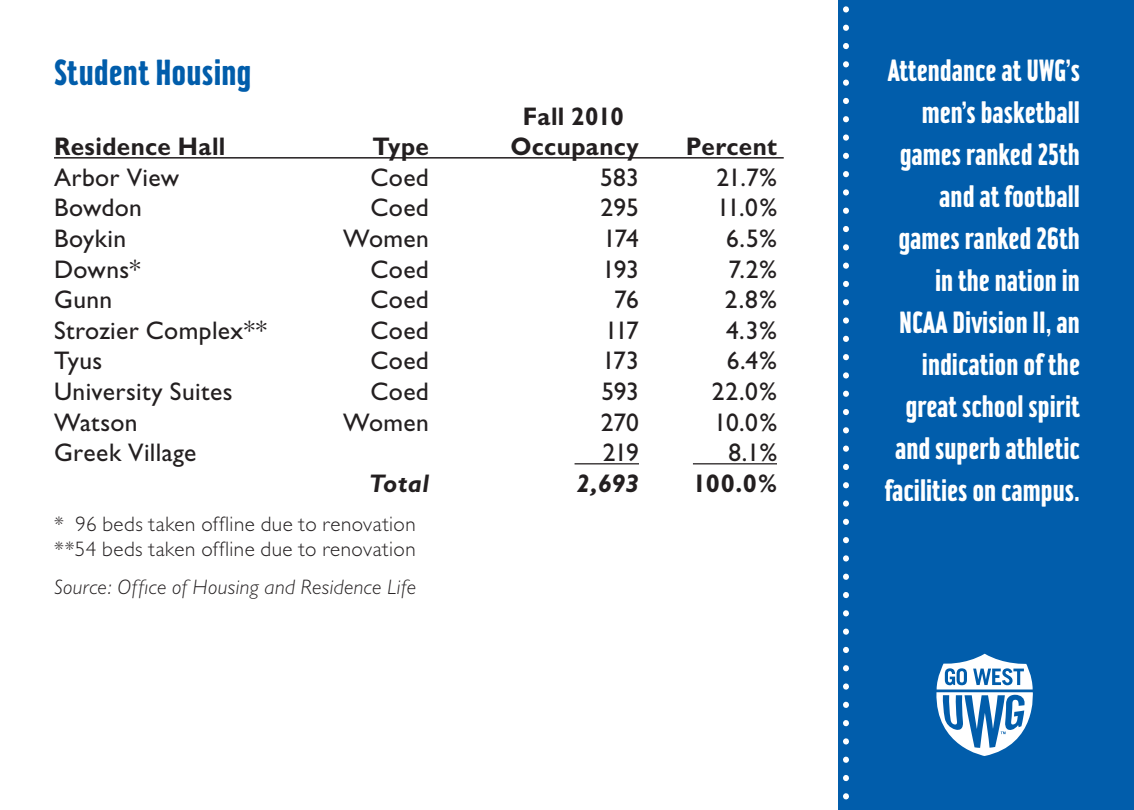
<style>
.page{position:relative;width:1134px;height:810px;background:#fff}
.page>*{position:absolute;margin:0;border:0;box-sizing:border-box;transform-origin:0 0}
.section{font:500 39px "Hamilton";letter-spacing:.005em;color:#015dab;scale:.9 1}
.quote{font:500 33px/42px "Hamilton";color:#fff;text-align:right;scale:.85 1}
.phone__s{font:25.5px "Gill Sans";letter-spacing:.015em;color:#231f20}
.phone__s-2{font:700 25.5px "Gill Sans";letter-spacing:.015em;color:#231f20;scale:.95 1}
.phone__s-3{font:italic 700 25.5px "Gill Sans";letter-spacing:.01em;color:#231f20}
.phone__s-4{font:700 25.5px "Gill Sans";letter-spacing:.015em;color:#231f20}
.note{font:300 21px "Gill Sans";letter-spacing:.025em;color:#231f20}
.note-2{font:italic 300 21px "Gill Sans";letter-spacing:.02em;color:#231f20}
</style>
<div class="page">
<div style="left:838px;top:0;width:296px;height:810px;background:#015dab"></div>
<svg style="left:843px;top:6px;width:6px;height:794px"></svg>
<svg style="left:936px;top:654px;width:97px;height:102px"></svg>
<hr style="left:54px;top:157px;width:730px;height:2px;background:#231f20">
<hr style="left:575px;top:463px;width:64px;height:1px;background:#231f20">
<hr style="left:693px;top:463px;width:84px;height:1px;background:#231f20">
<p class="section" style="left:54px;top:53px;width:221px">Student Housing</p>
<p class="phone__s-2" style="left:523px;top:101px;width:108px">Fall 2010</p>
<p class="phone__s-2" style="left:54px;top:132px;width:182px">Residence Hall</p>
<p class="phone__s-2" style="left:373px;top:132px;width:61px">Type</p>
<p class="phone__s-2" style="left:510px;top:132px;width:137px">Occupancy</p>
<p class="phone__s-2" style="left:686px;top:132px;width:97px">Percent</p>
<p class="phone__s" style="left:54px;top:163px;width:127px">Arbor View</p>
<p class="phone__s" style="left:371px;top:163px;width:60px">Coed</p>
<p class="phone__s" style="left:600px;top:163px;width:40px">583</p>
<p class="phone__s" style="left:717px;top:163px;width:62px">21.7%</p>
<p class="phone__s" style="left:54px;top:193px;width:90px">Bowdon</p>
<p class="phone__s" style="left:371px;top:193px;width:60px">Coed</p>
<p class="phone__s" style="left:601px;top:193px;width:40px">295</p>
<p class="phone__s" style="left:717px;top:193px;width:62px">11.0%</p>
<p class="phone__s" style="left:54px;top:224px;width:74px">Boykin</p>
<p class="phone__s" style="left:343px;top:224px;width:87px">Women</p>
<p class="phone__s" style="left:603px;top:224px;width:37px">174</p>
<p class="phone__s" style="left:726px;top:224px;width:52px">6.5%</p>
<p class="phone__s" style="left:54px;top:254px;width:88px">Downs*</p>
<p class="phone__s" style="left:371px;top:254px;width:60px">Coed</p>
<p class="phone__s" style="left:602px;top:254px;width:38px">193</p>
<p class="phone__s" style="left:728px;top:254px;width:50px">7.2%</p>
<p class="phone__s" style="left:54px;top:285px;width:60px">Gunn</p>
<p class="phone__s" style="left:371px;top:285px;width:60px">Coed</p>
<p class="phone__s" style="left:614px;top:285px;width:26px">76</p>
<p class="phone__s" style="left:725px;top:285px;width:54px">2.8%</p>
<p class="phone__s" style="left:54px;top:316px;width:214px">Strozier Complex**</p>
<p class="phone__s" style="left:371px;top:316px;width:60px">Coed</p>
<p class="phone__s" style="left:605px;top:316px;width:36px">117</p>
<p class="phone__s" style="left:726px;top:316px;width:52px">4.3%</p>
<p class="phone__s" style="left:54px;top:346px;width:50px">Tyus</p>
<p class="phone__s" style="left:371px;top:346px;width:60px">Coed</p>
<p class="phone__s" style="left:602px;top:346px;width:38px">173</p>
<p class="phone__s" style="left:727px;top:346px;width:52px">6.4%</p>
<p class="phone__s" style="left:54px;top:377px;width:180px">University Suites</p>
<p class="phone__s" style="left:371px;top:377px;width:60px">Coed</p>
<p class="phone__s" style="left:601px;top:377px;width:39px">593</p>
<p class="phone__s" style="left:712px;top:377px;width:67px">22.0%</p>
<p class="phone__s" style="left:54px;top:407px;width:85px">Watson</p>
<p class="phone__s" style="left:343px;top:407px;width:87px">Women</p>
<p class="phone__s" style="left:601px;top:407px;width:40px">270</p>
<p class="phone__s" style="left:714px;top:407px;width:65px">10.0%</p>
<p class="phone__s" style="left:54px;top:438px;width:144px">Greek Village</p>
<p class="phone__s" style="left:603px;top:438px;width:38px">219</p>
<p class="phone__s" style="left:728px;top:438px;width:50px">8.1%</p>
<p class="phone__s-3" style="left:369px;top:469px;width:61px">Total</p>
<p class="phone__s-3" style="left:577px;top:469px;width:64px">2,693</p>
<p class="phone__s-4" style="left:692px;top:468px;width:86px">100.0%</p>
<p class="note" style="left:54px;top:512px;width:363px">* 96 beds taken offline due to renovation</p>
<p class="note" style="left:54px;top:537px;width:363px">**54 beds taken offline due to renovation</p>
<p class="note-2" style="left:54px;top:576px;width:364px">Source: Office of Housing and Residence Life</p>
<p class="quote" style="left:885px;top:49px;width:231px">Attendance at UWG’s men’s basketball games ranked 25th and at football games ranked 26th in the nation in<br>NCAA Division II, an indication of the great school spirit and superb athletic facilities on campus.</p>
</div>
